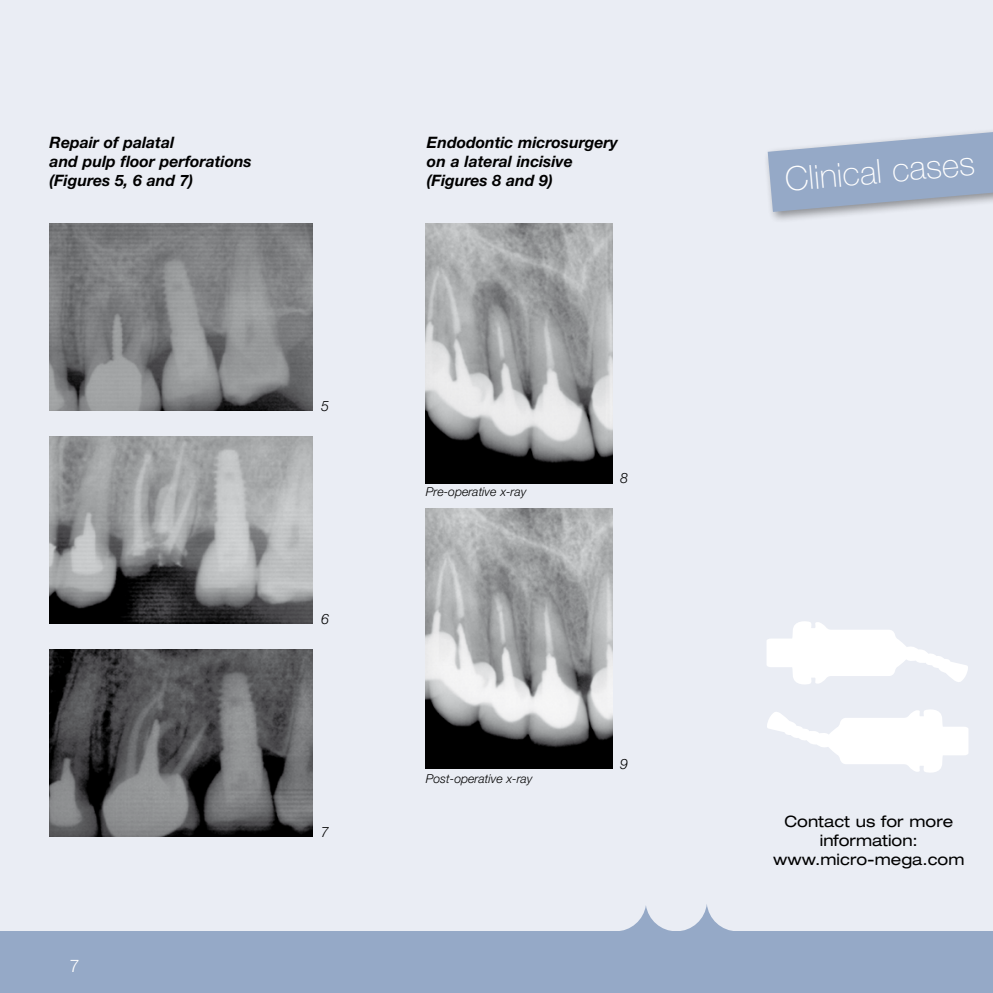
<style>
.page{position:relative;width:993px;height:993px;background:#fff}
.page>*{position:absolute;margin:0;border:0;box-sizing:border-box;transform-origin:0 0}
.t1{font:100 33.25px "Helvetica Neue";color:#fff}
.t2{font:300 17.5px "Helvetica Neue";color:#fff}
.t3{font:italic 700 15.75px/19.2px "Helvetica Neue";color:#000}
.t4{font:expanded 15.75px/19.2px "Helvetica Neue";color:#000;text-align:center}
.t5{font:italic 300 14.35px "Helvetica Neue";color:#000}
.t6{font:italic 300 12.25px "Helvetica Neue";color:#000}
</style>
<div class="page">
<div style="left:0;top:0;width:992px;height:932px;background:#eaedf4"></div>
<div style="left:0;top:931px;width:992px;height:61px;background:#95a9c7"></div>
<svg style="left:620px;top:904px;width:113px;height:27px"></svg>
<img style="left:425px;top:223px;width:187px;height:260px">
<img style="left:425px;top:509px;width:187px;height:259px">
<img style="left:50px;top:223px;width:263px;height:187px">
<img style="left:50px;top:649px;width:263px;height:187px">
<img style="left:50px;top:436px;width:263px;height:187px">
<div style="left:762px;top:125px;width:230px;height:106px;background:#000;opacity:.4"></div>
<svg style="left:767px;top:132px;width:225px;height:80px"></svg>
<svg style="left:767px;top:621px;width:201px;height:63px"></svg>
<svg style="left:767px;top:709px;width:201px;height:64px"></svg>
<p class="t3" style="left:50px;top:132px;width:204px">Repair of palatal<br>and pulp floor perforations (Figures 5, 6 and 7)</p>
<p class="t3" style="left:427px;top:132px;width:192px">Endodontic microsurgery on a lateral incisive (Figures 8 and 9)</p>
<p class="t2" style="left:70px;top:954px;width:11px">7</p>
<p class="t5" style="left:321px;top:397px;width:9px">5</p>
<p class="t5" style="left:321px;top:609px;width:9px">6</p>
<p class="t5" style="left:321px;top:822px;width:9px">7</p>
<p class="t6" style="left:425px;top:484px;width:102px">Pre-operative x-ray</p>
<p class="t5" style="left:620px;top:469px;width:9px">8</p>
<p class="t6" style="left:425px;top:770px;width:108px">Post-operative x-ray</p>
<p class="t5" style="left:620px;top:754px;width:9px">9</p>
<h1 class="t1" style="left:783px;top:160px;width:192px;rotate:-5deg">Clinical cases</h1>
<p class="t4" style="left:773px;top:810px;width:192px">Contact us for more information: www.micro-mega.com</p>
</div>
